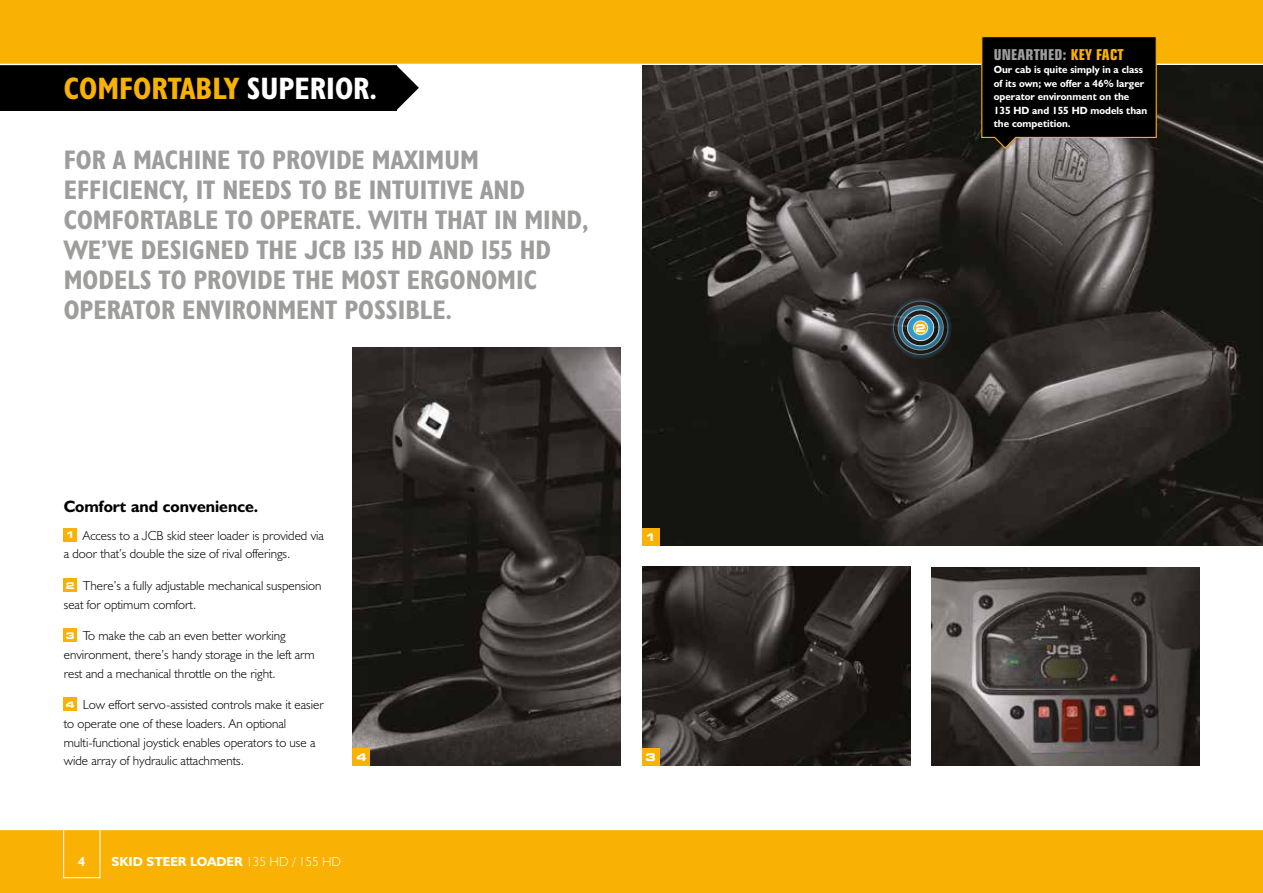
<style>
.page{position:relative;width:1263px;height:893px;background:#fff}
.page>*{position:absolute;margin:0;border:0;box-sizing:border-box;transform-origin:0 0}
.t1{font:31.2px "JCB Bold Condensed";color:#f9b104}
.t2{font:27px/30px "JCB Bold Condensed";color:#9d9d9c}
.t3{font:700 16.5px "JCB Euro";color:#000}
.t4{font:700 condensed 15px "Square 721 BT";letter-spacing:.01em;color:#9d9d9c}
.t5{font:300 13.2px/18.8px "JCB Euro";color:#000}
.t6{font:700 13.2px "JCB Euro";color:#fff}
.t7{font:700 10.5px/13.5px "JCB Euro";color:#fff}
.t8{font:700 expanded 10.5px "Square 721 BT";color:#fff}
.s1{color:#fff}
.s2{font-family:"Square 721 BT";font-weight:700;font-stretch:expanded;font-size:9.15px;color:#fff}
.s3{font-weight:300}
.s4{color:#f9b104}
</style>
<div class="page">
<svg style="left:396px;top:65px;width:23px;height:45px"></svg>
<div style="left:0;top:54px;width:396px;height:57px;background:#000"></div>
<div style="left:0;top:0;width:1263px;height:64px;background:#f9b104"></div>
<div style="left:0;top:829px;width:1263px;height:64px;background:#f9b104"></div>
<hr style="left:0;top:829px;width:1263px;height:1px;background:#fff">
<div style="left:63px;top:819px;width:37px;height:59px;border:1px solid #fff"></div>
<hr style="left:0;top:64px;width:1263px;height:1px;background:#fff">
<div style="left:64px;top:528px;width:13px;height:13px;background:#f9b104"></div>
<div style="left:64px;top:579px;width:13px;height:13px;background:#f9b104"></div>
<div style="left:64px;top:629px;width:13px;height:13px;background:#f9b104"></div>
<div style="left:64px;top:698px;width:13px;height:13px;background:#f9b104"></div>
<img style="left:642px;top:65px;width:621px;height:481px">
<img style="left:642px;top:567px;width:268px;height:199px">
<img style="left:353px;top:347px;width:268px;height:419px">
<img style="left:931px;top:567px;width:268px;height:199px">
<svg style="left:888px;top:296px;width:65px;height:63px;background:#3a484a"></svg>
<svg style="left:981px;top:37px;width:176px;height:113px;background:#13100b"></svg>
<div style="left:642px;top:529px;width:17px;height:17px;background:#f9b104"></div>
<div style="left:642px;top:748px;width:17px;height:17px;background:#f9b104"></div>
<div style="left:353px;top:748px;width:17px;height:17px;background:#f9b104"></div>
<h1 class="t1" style="left:64px;top:69px;width:315px">COMFORTABLY <span class="s1">SUPERIOR.</span></h1>
<h2 class="t2" style="left:64px;top:145px;width:526px">FOR A MACHINE TO PROVIDE MAXIMUM EFFICIENCY, IT NEEDS TO BE INTUITIVE AND COMFORTABLE TO OPERATE. WITH THAT IN MIND, WE’VE DESIGNED THE JCB 135 HD AND 155 HD MODELS TO PROVIDE THE MOST ERGONOMIC OPERATOR ENVIRONMENT POSSIBLE.</h2>
<p class="t3" style="left:64px;top:496px;width:196px">Comfort and convenience.</p>
<p class="t5" style="left:64px;top:525px;width:262px"><span class="s2">1</span> Access to a JCB skid steer loader is provided via a door that’s double the size of rival offerings.</p>
<p class="t5" style="left:64px;top:576px;width:259px"><span class="s2">2</span> There’s a fully adjustable mechanical suspension seat for optimum comfort.</p>
<p class="t5" style="left:64px;top:626px;width:252px"><span class="s2">3</span> To make the cab an even better working environment, there’s handy storage in the left arm rest and a mechanical throttle on the right.</p>
<p class="t5" style="left:64px;top:695px;width:261px"><span class="s2">4</span> Low effort servo-assisted controls make it easier to operate one of these loaders. An optional multi-functional joystick enables operators to use a wide array of hydraulic attachments.</p>
<p class="t8" style="left:645px;top:531px;width:12px">1</p>
<p class="t8" style="left:356px;top:751px;width:12px">4</p>
<p class="t8" style="left:645px;top:751px;width:12px">3</p>
<p class="t6" style="left:78px;top:853px;width:9px">4</p>
<p class="t6" style="left:112px;top:853px;width:231px">SKID STEER LOADER <span class="s3">135 HD / 155 HD</span></p>
<p class="t4" style="left:994px;top:45px;width:131px">UNEARTHED: <span class="s4">KEY FACT</span></p>
<p class="t7" style="left:994px;top:63px;width:155px">Our cab is quite simply in a class of its own; we offer a 46% larger operator environment on the<br>135 HD and 155 HD models than the competition.</p>
<p class="t8" style="left:915px;top:322px;width:12px">2</p>
</div>
